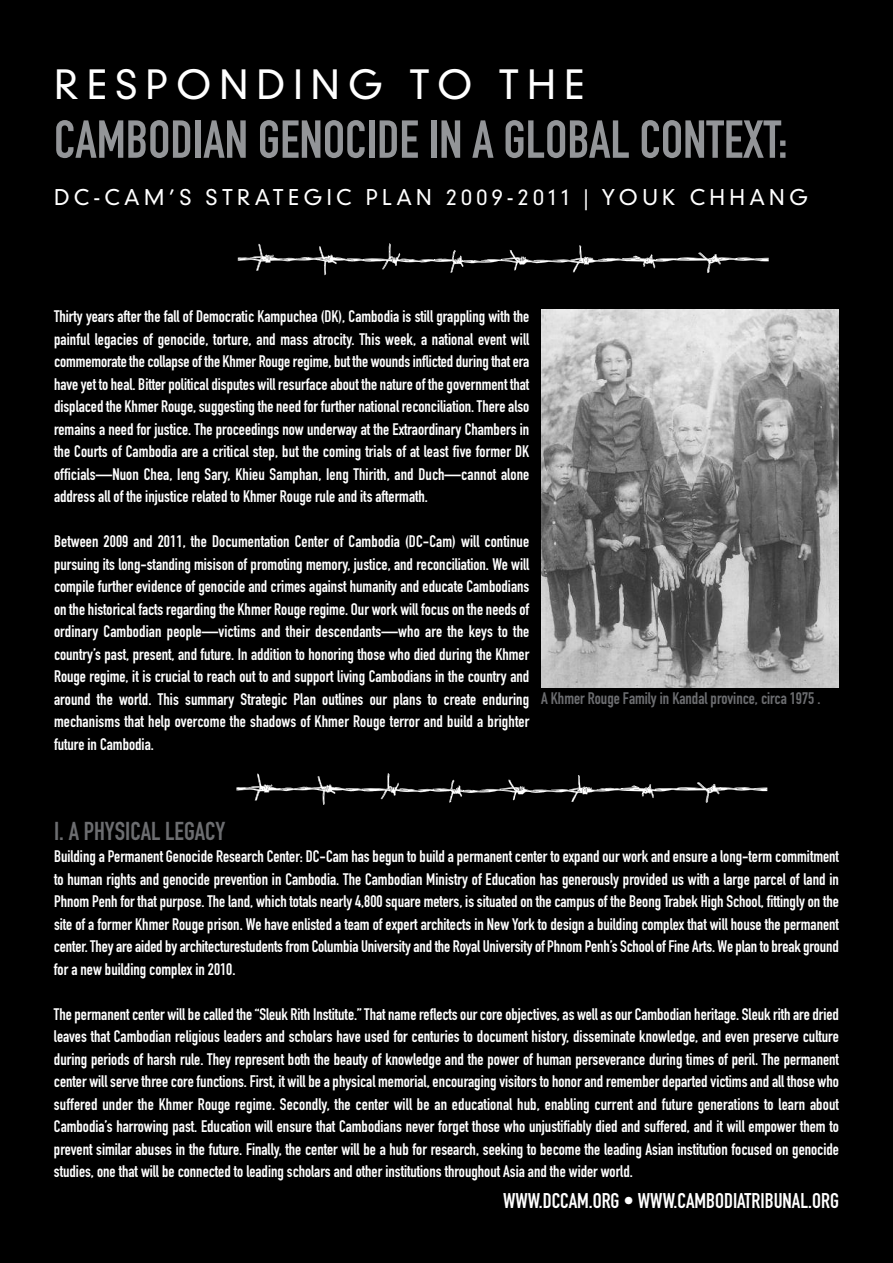
<style>
.page{position:relative;width:893px;height:1263px;background:#000}
.page>*{position:absolute;margin:0;border:0;box-sizing:border-box;transform-origin:0 0}
.t1{font:52.5px "DIN Engschrift Alternate";color:#939598}
.t2{font:300 39px "DIN Neuzeit Grotesk";letter-spacing:.21em;color:#fff}
.t3{font:25.5px "DIN Engschrift Alternate";color:#6c6d70}
.t4{font:300 21px "DIN Neuzeit Grotesk";letter-spacing:.21em;color:#fff}
.t5{font:21px "DIN Engschrift Alternate";color:#fff}
.t6{font:16.5px/22.5px "DIN Engschrift Alternate";color:#fff;text-align:justify}
.t7{font:16.5px "DIN Engschrift Alternate";color:#6c6d70}
</style>
<div class="page">
<img style="left:541px;top:310px;width:298px;height:377px">
<svg style="left:238px;top:243px;width:531px;height:32px"></svg>
<svg style="left:236px;top:773px;width:531px;height:32px"></svg>
<h2 class="t2" style="left:54px;top:70px;width:532px">RESPONDING TO THE</h2>
<h1 class="t1" style="left:54px;top:120px;width:735px">CAMBODIAN GENOCIDE IN A GLOBAL CONTEXT:</h1>
<p class="t4" style="left:54px;top:189px;width:756px">DC-CAM’S STRATEGIC PLAN 2009-2011 | YOUK CHHANG</p>
<p class="t6" style="left:54px;top:307px;width:477px">Thirty years after the fall of Democratic Kampuchea (DK), Cambodia is still grappling with the painful legacies of genocide, torture, and mass atrocity. This week, a national event will commemorate the collapse of the Khmer Rouge regime, but the wounds inflicted during that era have yet to heal. Bitter political disputes will resurface about the nature of the government that displaced the Khmer Rouge, suggesting the need for further national reconciliation. There also remains a need for justice. The proceedings now underway at the Extraordinary Chambers in the Courts of Cambodia are a critical step, but the coming trials of at least five former DK officials—Nuon Chea, Ieng Sary, Khieu Samphan, Ieng Thirith, and Duch—cannot alone address all of the injustice related to Khmer Rouge rule and its aftermath.</p>
<p class="t6" style="left:54px;top:532px;width:477px">Between 2009 and 2011, the Documentation Center of Cambodia (DC-Cam) will continue pursuing its long-standing misison of promoting memory, justice, and reconciliation. We will compile further evidence of genocide and crimes against humanity and educate Cambodians on the historical facts regarding the Khmer Rouge regime. Our work will focus on the needs of ordinary Cambodian people—victims and their descendants—who are the keys to the country’s past, present, and future. In addition to honoring those who died during the Khmer Rouge regime, it is crucial to reach out to and support living Cambodians in the country and around the world. This summary Strategic Plan outlines our plans to create enduring mechanisms that help overcome the shadows of Khmer Rouge terror and build a brighter future in Cambodia.</p>
<p class="t7" style="left:541px;top:692px;width:281px">A Khmer Rouge Family in Kandal province, circa 1975 .</p>
<h3 class="t3" style="left:54px;top:821px;width:173px">I. A PHYSICAL LEGACY</h3>
<p class="t6" style="left:54px;top:847px;width:786px">Building a Permanent Genocide Research Center: DC-Cam has begun to build a permanent center to expand our work and ensure a long-term commitment to human rights and genocide prevention in Cambodia. The Cambodian Ministry of Education has generously provided us with a large parcel of land in Phnom Penh for that purpose. The land, which totals nearly 4,800 square meters, is situated on the campus of the Beong Trabek High School, fittingly on the site of a former Khmer Rouge prison. We have enlisted a team of expert architects in New York to design a building complex that will house the permanent center. They are aided by architecturestudents from Columbia University and the Royal University of Phnom Penh’s School of Fine Arts. We plan to break ground for a new building complex in 2010.</p>
<p class="t6" style="left:54px;top:1004px;width:786px">The permanent center will be called the “Sleuk Rith Institute.” That name reflects our core objectives, as well as our Cambodian heritage. Sleuk rith are dried leaves that Cambodian religious leaders and scholars have used for centuries to document history, disseminate knowledge, and even preserve culture during periods of harsh rule. They represent both the beauty of knowledge and the power of human perseverance during times of peril. The permanent center will serve three core functions. First, it will be a physical memorial, encouraging visitors to honor and remember departed victims and all those who suffered under the Khmer Rouge regime. Secondly, the center will be an educational hub, enabling current and future generations to learn about Cambodia’s harrowing past. Education will ensure that Cambodians never forget those who unjustifiably died and suffered, and it will empower them to prevent similar abuses in the future. Finally, the center will be a hub for research, seeking to become the leading Asian institution focused on genocide studies, one that will be connected to leading scholars and other institutions throughout Asia and the wider world.</p>
<p class="t5" style="left:503px;top:1193px;width:337px">WWW.DCCAM.ORG • WWW.CAMBODIATRIBUNAL.ORG</p>
</div>
